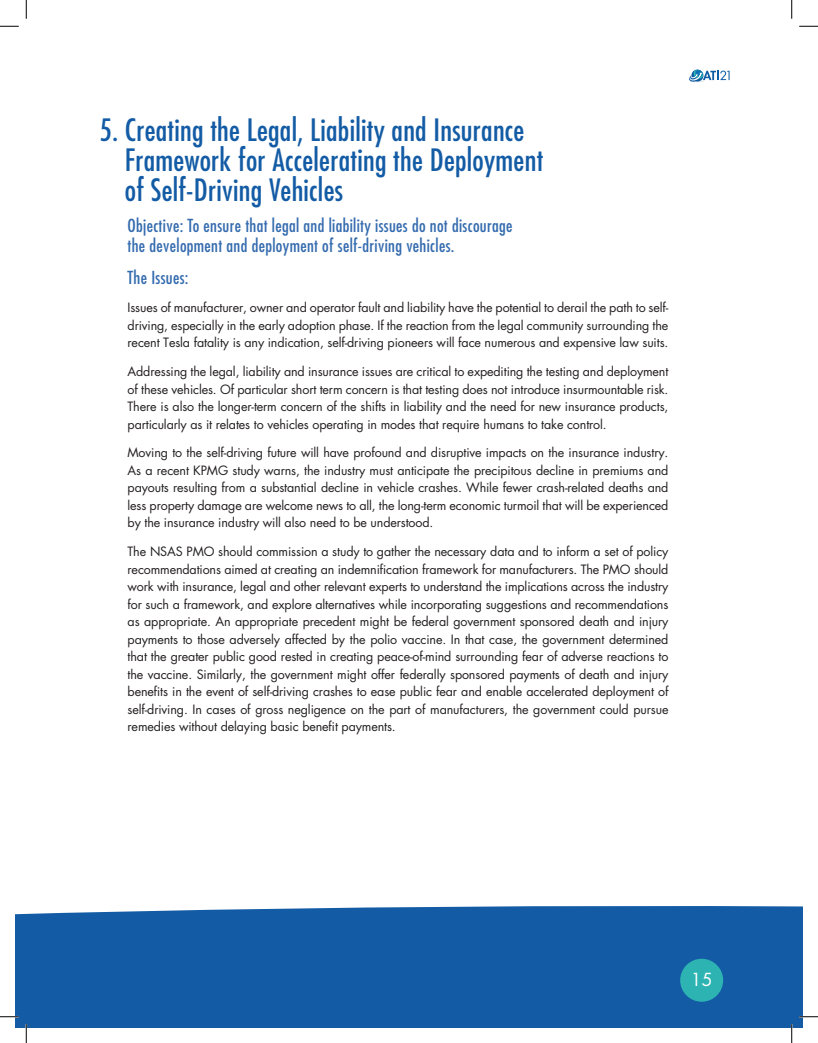
<style>
.page{position:relative;width:818px;height:1043px;background:#fff}
.page>*{position:absolute;margin:0;border:0;box-sizing:border-box;transform-origin:0 0}
.t1{font:condensed 30px/30px "Futura";letter-spacing:.01em;color:#135ca5}
.t2{font:condensed 17.5px/20px "Futura";letter-spacing:.02em;color:#346bae}
.t3{font:17.5px "Futura";color:#fff}
.t4{font:12.5px/17.5px "Futura";letter-spacing:-.01em;color:#231f20;text-align:justify}
</style>
<div class="page">
<div style="left:15px;top:906px;width:787px;height:122px;background:#135ca5"></div>
<svg style="left:689px;top:69px;width:40px;height:13px"></svg>
<div style="left:680px;top:958px;width:43px;height:43px;background:#2eb3b3;border-radius:50%"></div>
<svg style="left:0;top:25px;width:19px;height:2px"></svg>
<svg style="left:799px;top:25px;width:19px;height:2px"></svg>
<svg style="left:0;top:1015px;width:19px;height:2px"></svg>
<svg style="left:799px;top:1015px;width:19px;height:2px"></svg>
<svg style="left:25px;top:0;width:2px;height:19px"></svg>
<svg style="left:25px;top:1024px;width:2px;height:18px"></svg>
<svg style="left:791px;top:0;width:1px;height:19px"></svg>
<svg style="left:790px;top:1024px;width:2px;height:18px"></svg>
<h1 class="t1" style="left:125px;top:114px;width:420px;text-indent:-26px">5. Creating the Legal, Liability and Insurance<br>Framework for Accelerating the Deployment of Self-Driving Vehicles</h1>
<h2 class="t2" style="left:128px;top:215px;width:386px">Objective: To ensure that legal and liability issues do not discourage the development and deployment of self-driving vehicles.</h2>
<h2 class="t2" style="left:128px;top:267px;width:62px">The Issues:</h2>
<p class="t4" style="left:128px;top:299px;width:542px">Issues of manufacturer, owner and operator fault and liability have the potential to derail the path to self&shy;driving, especially in the early adoption phase. If the reaction from the legal community surrounding the recent Tesla fatality is any indication, self-driving pioneers will face numerous and expensive law suits.</p>
<p class="t4" style="left:128px;top:362px;width:542px">Addressing the legal, liability and insurance issues are critical to expediting the testing and deployment of these vehicles. Of particular short term concern is that testing does not introduce insurmountable risk.<br>There is also the longer-term concern of the shifts in liability and the need for new insurance products, particularly as it relates to vehicles operating in modes that require humans to take control.</p>
<p class="t4" style="left:128px;top:444px;width:542px">Moving to the self-driving future will have profound and disruptive impacts on the insurance industry.<br>As a recent KPMG study warns, the industry must anticipate the precipitous decline in premiums and payouts resulting from a substantial decline in vehicle crashes. While fewer crash-related deaths and less property damage are welcome news to all, the long-term economic turmoil that will be experienced by the insurance industry will also need to be understood.</p>
<p class="t4" style="left:128px;top:542px;width:542px">The NSAS PMO should commission a study to gather the necessary data and to inform a set of policy recommendations aimed at creating an indemnification framework for manufacturers. The PMO should work with insurance, legal and other relevant experts to understand the implications across the industry for such a framework, and explore alternatives while incorporating suggestions and recommendations as appropriate. An appropriate precedent might be federal government sponsored death and injury payments to those adversely affected by the polio vaccine. In that case, the government determined that the greater public good rested in creating peace-of-mind surrounding fear of adverse reactions to the vaccine. Similarly, the government might offer federally sponsored payments of death and injury benefits in the event of self-driving crashes to ease public fear and enable accelerated deployment of self-driving. In cases of gross negligence on the part of manufacturers, the government could pursue remedies without delaying basic benefit payments.</p>
<h2 class="t3" style="left:690px;top:967px;width:23px">15</h2>
</div>
